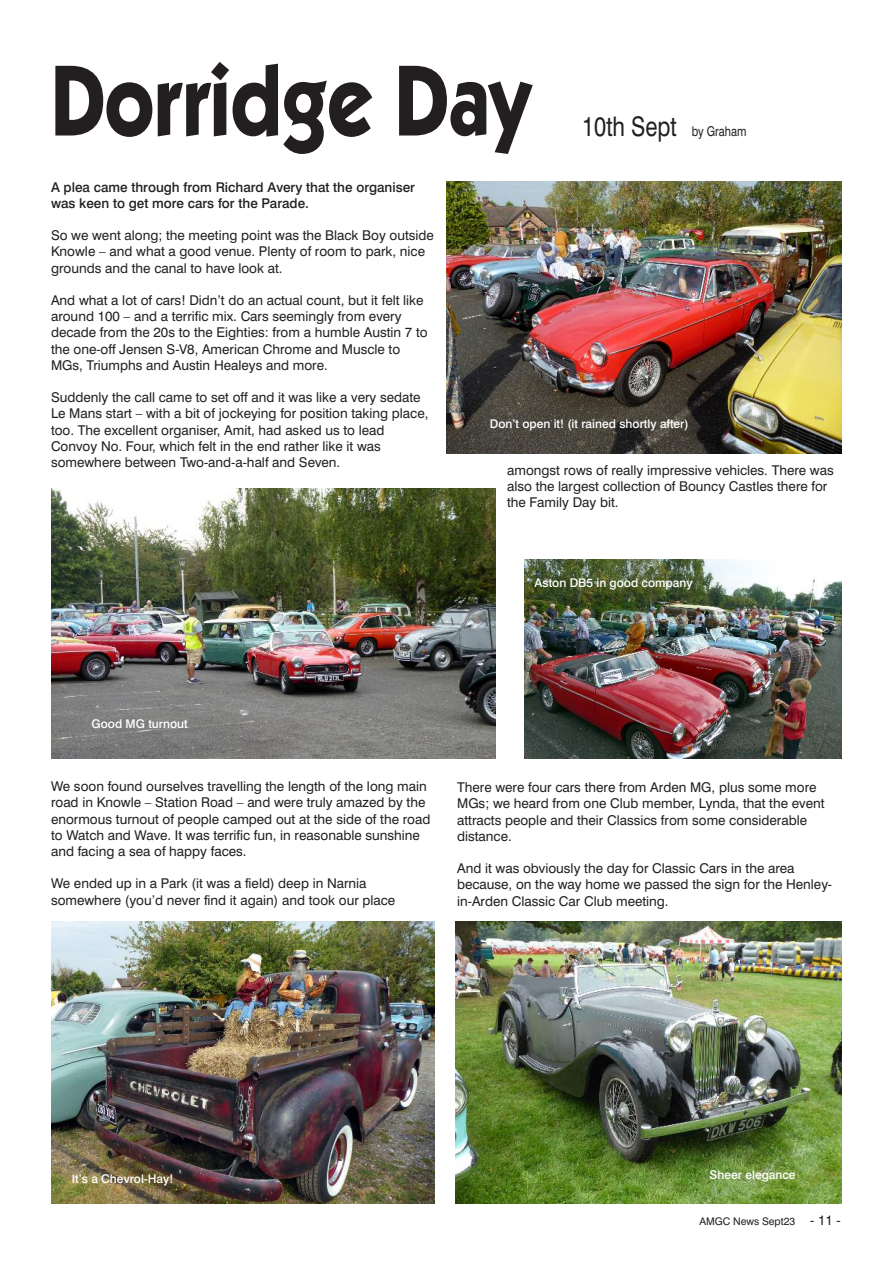
<style>
.page{position:relative;width:893px;height:1263px;background:#fff}
.page>*{position:absolute;margin:0;border:0;box-sizing:border-box;transform-origin:0 0}
.t1{font:700 100.8px "Kabel IT Cby BT";color:#231f20;scale:.82 1}
.t2{font:27px "Swiss 721 BT";color:#231f20;scale:.82 1}
.t3{font:13.5px/16.2px "Swiss 721 BT";color:#231f20}
.t4{font:500 13.5px/16.2px "Swiss 721 BT";color:#231f20}
.t5{font:500 12px "Swiss 721 BT";color:#fff}
.t6{font:10.5px "Swiss 721 BT";color:#231f20}
.s1{font-size:13.5px}
</style>
<div class="page">
<img style="left:51px;top:489px;width:444px;height:269px">
<img style="left:524px;top:559px;width:318px;height:199px">
<img style="left:51px;top:922px;width:384px;height:281px">
<img style="left:455px;top:922px;width:387px;height:281px">
<img style="left:446px;top:181px;width:396px;height:272px">
<h1 class="t1" style="left:51px;top:66px;width:586px">Dorridge Day</h1>
<h2 class="t2" style="left:582px;top:116px;width:202px">10th Sept <span class="s1">by Graham</span></h2>
<p class="t4" style="left:51px;top:180px;width:366px">A plea came through from Richard Avery that the organiser was keen to get more cars for the Parade.</p>
<p class="t3" style="left:51px;top:229px;width:384px">So we went along; the meeting point was the Black Boy outside<br>Knowle – and what a good venue. Plenty of room to park, nice grounds and the canal to have look at.</p>
<p class="t3" style="left:51px;top:293px;width:378px">And what a lot of cars! Didn’t do an actual count, but it felt like around 100 – and a terrific mix. Cars seemingly from every decade from the 20s to the Eighties: from a humble Austin 7 to the one-off Jensen S-V8, American Chrome and Muscle to MGs, Triumphs and Austin Healeys and more.</p>
<p class="t3" style="left:51px;top:391px;width:379px">Suddenly the call came to set off and it was like a very sedate Le Mans start – with a bit of jockeying for position taking place, too. The excellent organiser, Amit, had asked us to lead Convoy No. Four, which felt in the end rather like it was somewhere between Two-and-a-half and Seven.</p>
<p class="t5" style="left:490px;top:420px;width:200px">Don’t open it! (it rained shortly after)</p>
<p class="t3" style="left:507px;top:463px;width:328px">amongst rows of really impressive vehicles. There was also the largest collection of Bouncy Castles there for the Family Day bit.</p>
<p class="t5" style="left:535px;top:578px;width:159px">Aston DB5 in good company</p>
<p class="t5" style="left:92px;top:720px;width:98px">Good MG turnout</p>
<p class="t3" style="left:51px;top:779px;width:381px">We soon found ourselves travelling the length of the long main road in Knowle – Station Road – and were truly amazed by the enormous turnout of people camped out at the side of the road to Watch and Wave. It was terrific fun, in reasonable sunshine and facing a sea of happy faces.</p>
<p class="t3" style="left:51px;top:877px;width:346px">We ended up in a Park (it was a field) deep in Narnia somewhere (you’d never find it again) and took our place</p>
<p class="t3" style="left:457px;top:781px;width:369px">There were four cars there from Arden MG, plus some more MGs; we heard from one Club member, Lynda, that the event attracts people and their Classics from some considerable distance.</p>
<p class="t3" style="left:457px;top:862px;width:377px">And it was obviously the day for Classic Cars in the area because, on the way home we passed the sign for the Henley&shy;in-Arden Classic Car Club meeting.</p>
<p class="t5" style="left:72px;top:1174px;width:103px">It’s a Chevrol-Hay!</p>
<p class="t5" style="left:710px;top:1170px;width:87px">Sheer elegance</p>
<p class="t6" style="left:699px;top:1217px;width:143px">AMGC News Sept23 <span class="s1">- 11 -</span></p>
</div>
